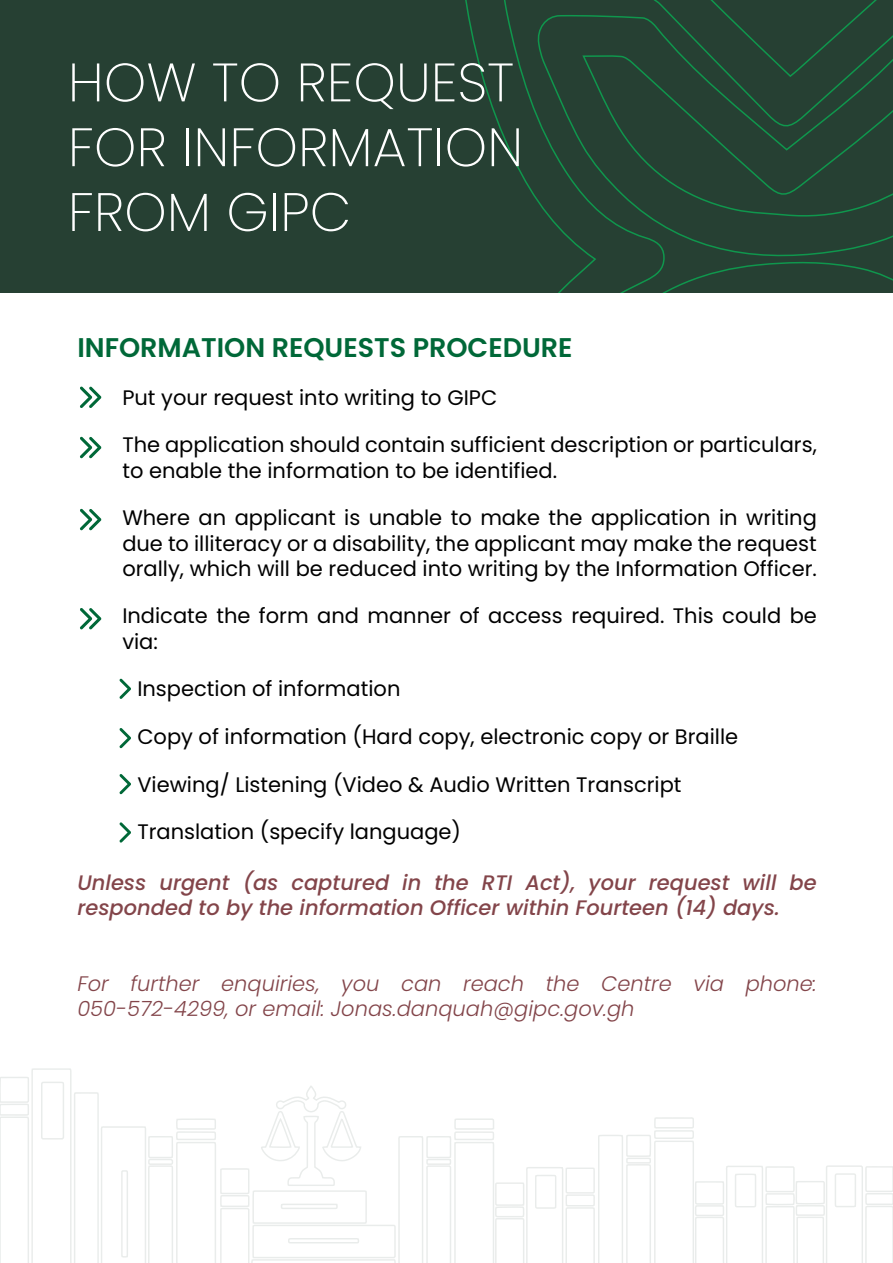
<style>
.page{position:relative;width:893px;height:1263px;background:#fff}
.page>*{position:absolute;margin:0;border:0;box-sizing:border-box;transform-origin:0 0}
.t1{font:200 54px/64.8px "Poppins";color:#fff}
.t2{font:600 27px "Poppins";color:#006838}
.t3{font:21px/25.2px "Poppins";color:#000}
.t4{font:italic 500 21px/25.2px "Poppins";color:#83454a}
.t5{font:italic 300 21px/25.2px "Poppins";color:#83454a}
</style>
<div class="page">
<svg style="left:80px;top:386px;width:22px;height:22px"></svg>
<svg style="left:80px;top:437px;width:22px;height:22px"></svg>
<svg style="left:80px;top:509px;width:22px;height:22px"></svg>
<svg style="left:80px;top:608px;width:22px;height:22px"></svg>
<svg style="left:119px;top:679px;width:12px;height:20px"></svg>
<svg style="left:119px;top:728px;width:12px;height:20px"></svg>
<svg style="left:119px;top:774px;width:12px;height:20px"></svg>
<svg style="left:119px;top:822px;width:12px;height:21px"></svg>
<div style="left:0;top:0;width:893px;height:293px;background:#264033"></div>
<svg style="left:465px;top:0;width:412px;height:198px"></svg>
<svg style="left:535px;top:14px;width:358px;height:246px"></svg>
<svg style="left:558px;top:260px;width:335px;height:33px"></svg>
<svg style="left:0;top:1068px;width:893px;height:195px"></svg>
<h1 class="t1" style="left:68px;top:50px;width:457px">HOW TO REQUEST<br>FOR INFORMATION<br>FROM GIPC</h1>
<p class="t2" style="left:77px;top:332px;width:497px">INFORMATION REQUESTS PROCEDURE</p>
<p class="t3" style="left:122px;top:385px;width:376px">Put your request into writing to GIPC</p>
<p class="t3" style="left:122px;top:433px;width:696px">The application should contain sufficient description or particulars, to enable the information to be identified.</p>
<p class="t3" style="left:122px;top:505px;width:696px;text-align:justify">Where an applicant is unable to make the application in writing due to illiteracy or a disability, the applicant may make the request orally, which will be reduced into writing by the Information Officer.</p>
<p class="t3" style="left:122px;top:604px;width:696px">Indicate the form and manner of access required. This could be via:</p>
<p class="t3" style="left:137px;top:676px;width:265px">Inspection of information</p>
<p class="t3" style="left:137px;top:724px;width:602px">Copy of information (Hard copy, electronic copy or Braille</p>
<p class="t3" style="left:137px;top:772px;width:546px">Viewing/ Listening (Video &amp; Audio Written Transcript</p>
<p class="t3" style="left:137px;top:819px;width:325px">Translation (specify language)</p>
<p class="t4" style="left:77px;top:870px;width:741px">Unless urgent (as captured in the RTI Act), your request will be responded to by the information Officer within Fourteen (14) days.</p>
<p class="t5" style="left:77px;top:971px;width:741px">For further enquiries, you can reach the Centre via phone:<br>050-572-4299, or email: Jonas.danquah@gipc.gov.gh</p>
</div>
